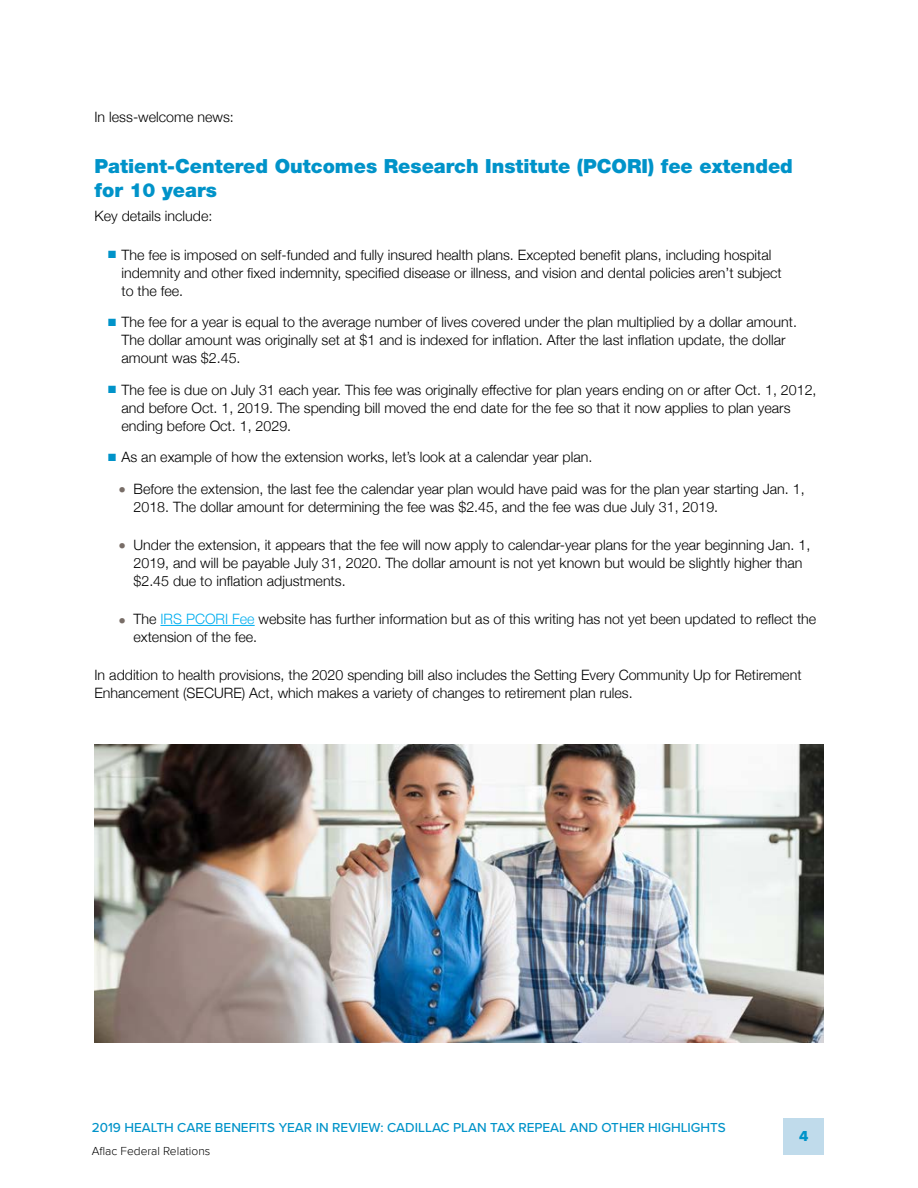
<style>
.page{position:relative;width:918px;height:1188px;background:#fff}
.page>*{position:absolute;margin:0;border:0;box-sizing:border-box;transform-origin:0 0}
.t1{font:900 19.5px/24px "Helvetica Neue LT Std";color:#0093c9}
.t2{font:800 15px "Proxima Nova";color:#0093c9}
.t3{font:300 14.25px/18px "Helvetica Neue";color:#000}
.t4{font:500 13.5px "Proxima Nova";color:#0093c9}
.t5{font:300 12px "Proxima Nova";color:#000}
.s1{color:#0093c9}
.s2{font-size:15px;color:#786d67}
.s3{color:#00aeef}
</style>
<div class="page">
<div style="left:783px;top:1118px;width:41px;height:37px;background:#c0dbeb"></div>
<hr style="left:160px;top:625px;width:95px;height:1px;background:#00aeef">
<img style="left:94px;top:744px;width:730px;height:298px">
<p class="t3" style="left:94px;top:107px;width:141px">In less-welcome news:</p>
<h1 class="t1" style="left:94px;top:154px;width:700px">Patient-Centered Outcomes Research Institute (PCORI) fee extended for 10 years</h1>
<p class="t3" style="left:94px;top:206px;width:119px">Key details include:</p>
<p class="t3" style="left:122px;top:244px;width:662px;text-indent:-13px"><span class="s1">■</span> The fee is imposed on self-funded and fully insured health plans. Excepted benefit plans, including hospital indemnity and other fixed indemnity, specified disease or illness, and vision and dental policies aren’t subject to the fee.</p>
<p class="t3" style="left:122px;top:312px;width:677px;text-indent:-13px"><span class="s1">■</span> The fee for a year is equal to the average number of lives covered under the plan multiplied by a dollar amount.<br>The dollar amount was originally set at $1 and is indexed for inflation. After the last inflation update, the dollar amount was $2.45.</p>
<p class="t3" style="left:122px;top:379px;width:697px;text-indent:-13px"><span class="s1">■</span> The fee is due on July 31 each year. This fee was originally effective for plan years ending on or after Oct. 1, 2012, and before Oct. 1, 2019. The spending bill moved the end date for the fee so that it now applies to plan years ending before Oct. 1, 2029.</p>
<p class="t3" style="left:108px;top:447px;width:486px"><span class="s1">■</span> As an example of how the extension works, let’s look at a calendar year plan.</p>
<p class="t3" style="left:134px;top:478px;width:673px;text-indent:-15px"><span class="s2">•</span> Before the extension, the last fee the calendar year plan would have paid was for the plan year starting Jan. 1,<br>2018. The dollar amount for determining the fee was $2.45, and the fee was due July 31, 2019.</p>
<p class="t3" style="left:134px;top:535px;width:678px;text-indent:-15px"><span class="s2">•</span> Under the extension, it appears that the fee will now apply to calendar-year plans for the year beginning Jan. 1,<br>2019, and will be payable July 31, 2020. The dollar amount is not yet known but would be slightly higher than $2.45 due to inflation adjustments.</p>
<p class="t3" style="left:134px;top:609px;width:684px;text-indent:-15px"><span class="s2">•</span> The <span class="s3">IRS PCORI Fee</span> website has further information but as of this writing has not yet been updated to reflect the extension of the fee.</p>
<p class="t3" style="left:94px;top:665px;width:709px">In addition to health provisions, the 2020 spending bill also includes the Setting Every Community Up for Retirement<br>Enhancement (SECURE) Act, which makes a variety of changes to retirement plan rules.</p>
<p class="t4" style="left:92px;top:1118px;width:636px">2019 HEALTH CARE BENEFITS YEAR IN REVIEW: CADILLAC PLAN TAX REPEAL AND OTHER HIGHLIGHTS</p>
<p class="t5" style="left:92px;top:1144px;width:120px">Aflac Federal Relations</p>
<p class="t2" style="left:799px;top:1129px;width:11px">4</p>
</div>
